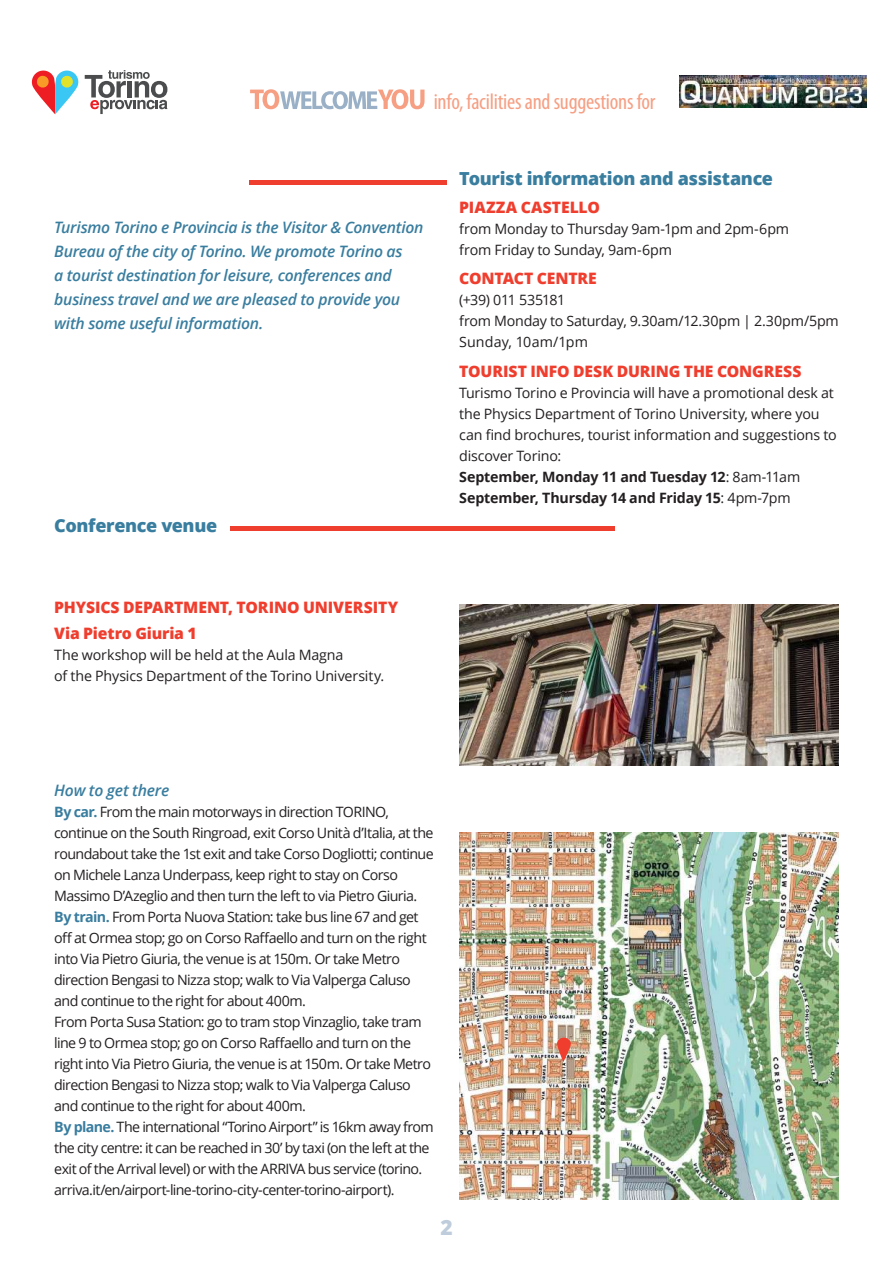
<style>
.page{position:relative;width:893px;height:1263px;background:#fff}
.page>*{position:absolute;margin:0;border:0;box-sizing:border-box;transform-origin:0 0}
.t1{font:condensed 22.5px "Myriad Pro";letter-spacing:-.01em;color:#f69f83}
.t2{font:800 21px "Open Sans";color:#beccdb}
.t3{font:800 18px "Open Sans";letter-spacing:-.02em;color:#397d9f}
.t4{font:italic 600 15.75px/24px "Open Sans";letter-spacing:-.015em;color:#397d9f}
.t5{font:800 15.75px/25.5px "Open Sans";letter-spacing:-.01em;color:#ef3e2e}
.t6{font:14.25px/21px "Open Sans";letter-spacing:-.035em;color:#231f20}
.t7{font:14.25px/21px "Open Sans";letter-spacing:-.01em;color:#231f20}
.t8{font:14.25px/21px "Open Sans";letter-spacing:-.015em;color:#231f20}
.s1{font-weight:700}
.s2{font-weight:700;color:#397d9f}
</style>
<div class="page">
<svg style="left:250px;top:89px;width:175px;height:20px"></svg>
<svg style="left:31px;top:70px;width:136px;height:44px"></svg>
<img style="left:679px;top:76px;width:187px;height:31px">
<hr style="left:249px;top:181px;width:198px;height:4px;background:#ef3e2e">
<hr style="left:230px;top:527px;width:385px;height:4px;background:#ef3e2e">
<img style="left:459px;top:604px;width:380px;height:161px">
<img style="left:459px;top:832px;width:380px;height:367px">
<svg style="left:557px;top:1037px;width:14px;height:25px"></svg>
<h1 class="t1" style="left:434px;top:88px;width:223px">info, facilities and suggestions for</h1>
<p class="t4" style="left:54px;top:215px;width:371px">Turismo Torino e Provincia is the Visitor &amp; Convention Bureau of the city of Torino. We promote Torino as<br>a tourist destination for leisure, conferences and business travel and we are pleased to provide you with some useful information.</p>
<p class="t3" style="left:54px;top:512px;width:164px">Conference venue</p>
<p class="t3" style="left:459px;top:165px;width:315px">Tourist information and assistance</p>
<p class="t5" style="left:459px;top:193px;width:142px">PIAZZA CASTELLO</p>
<p class="t7" style="left:459px;top:218px;width:331px">from Monday to Thursday 9am-1pm and 2pm-6pm from Friday to Sunday, 9am-6pm</p>
<p class="t5" style="left:459px;top:265px;width:139px">CONTACT CENTRE</p>
<p class="t8" style="left:459px;top:289px;width:381px">(+39) 011 535181<br>from Monday to Saturday, 9.30am/12.30pm | 2.30pm/5pm<br>Sunday, 10am/1pm</p>
<p class="t5" style="left:459px;top:357px;width:344px">TOURIST INFO DESK DURING THE CONGRESS</p>
<p class="t7" style="left:459px;top:382px;width:379px">Turismo Torino e Provincia will have a promotional desk at the Physics Department of Torino University, where you can find brochures, tourist information and suggestions to discover Torino:<br><span class="s1">September, Monday 11 and Tuesday 12</span>: 8am-11am <span class="s1">September, Thursday 14 and Friday 15</span>: 4pm-7pm</p>
<p class="t5" style="left:54px;top:594px;width:345px">PHYSICS DEPARTMENT, TORINO UNIVERSITY<br>Via Pietro Giuria 1</p>
<p class="t7" style="left:54px;top:644px;width:331px">The workshop will be held at the Aula Magna<br>of the Physics Department of the Torino University.</p>
<p class="t4" style="left:54px;top:778px;width:117px">How to get there</p>
<p class="t6" style="left:54px;top:801px;width:381px"><span class="s2">By car.</span> From the main motorways in direction TORINO, continue on the South Ringroad, exit Corso Unità d’Italia, at the roundabout take the 1st exit and take Corso Dogliotti; continue on Michele Lanza Underpass, keep right to stay on Corso Massimo D’Azeglio and then turn the left to via Pietro Giuria.<br><span class="s2">By train.</span> From Porta Nuova Station: take bus line 67 and get off at Ormea stop; go on Corso Raffaello and turn on the right into Via Pietro Giuria, the venue is at 150m. Or take Metro direction Bengasi to Nizza stop; walk to Via Valperga Caluso and continue to the right for about 400m.<br>From Porta Susa Station: go to tram stop Vinzaglio, take tram line 9 to Ormea stop; go on Corso Raffaello and turn on the right into Via Pietro Giuria, the venue is at 150m. Or take Metro direction Bengasi to Nizza stop; walk to Via Valperga Caluso and continue to the right for about 400m.<br><span class="s2">By plane.</span> The international “Torino Airport” is 16km away from the city centre: it can be reached in 30’ by taxi (on the left at the exit of the Arrival level) or with the ARRIVA bus service (torino. arriva.it/en/airport-line-torino-city-center-torino-airport).</p>
<h2 class="t2" style="left:440px;top:1212px;width:14px">2</h2>
</div>
